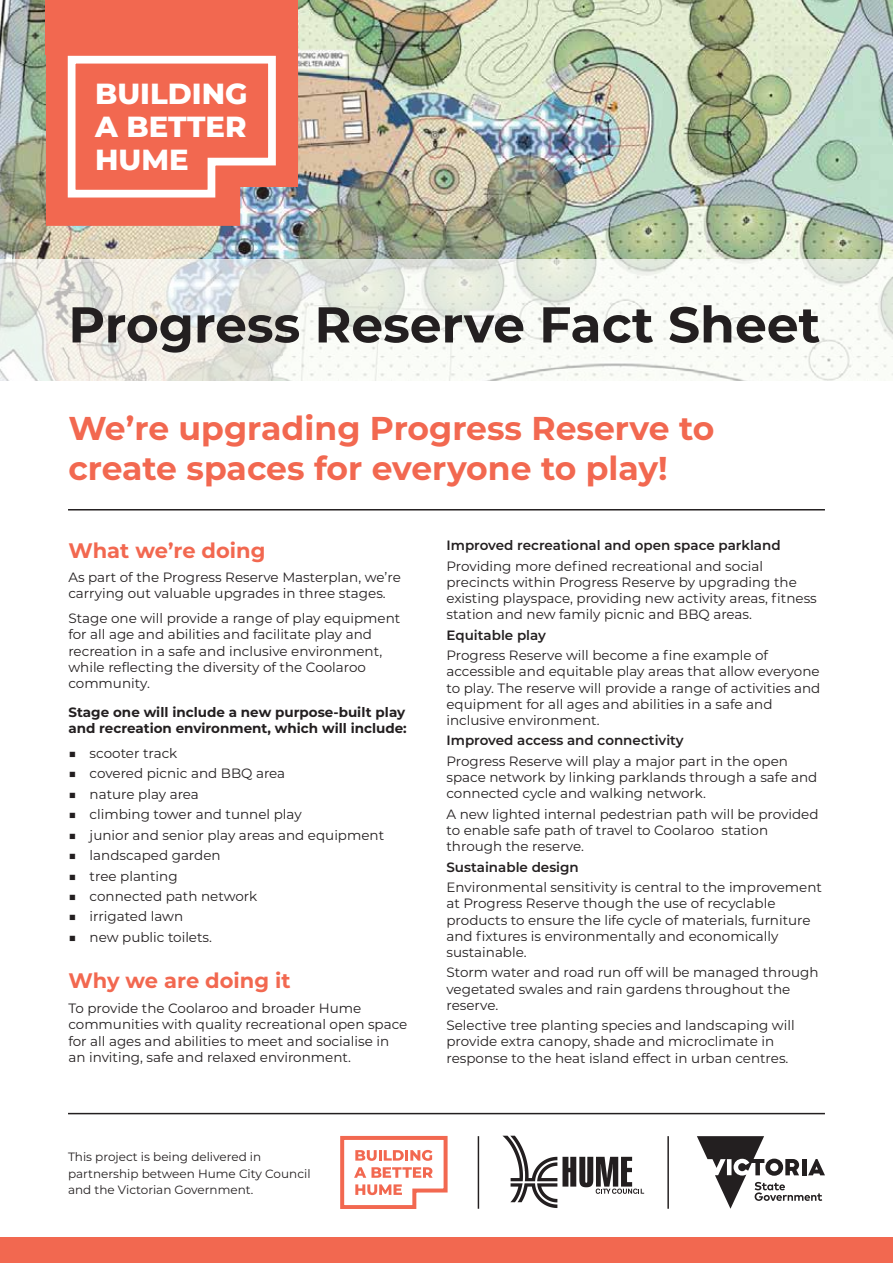
<style>
.page{position:relative;width:893px;height:1263px;background:#fff}
.page>*{position:absolute;margin:0;border:0;box-sizing:border-box;transform-origin:0 0}
.t1{font:700 50.25px "Montserrat";color:#231f20}
.t2{font:700 33px/39.6px "Montserrat";color:#f26850}
.t3{font:800 29.1px/33.2px "Montserrat";color:#fff;text-align:justify}
.t4{font:700 21px "Montserrat";color:#f26850}
.t5{font:13.5px/16.2px "Montserrat";color:#231f20}
.t6{font:600 13.5px "Montserrat";color:#231f20}
.t7{font:700 13.5px/16.2px "Montserrat";color:#231f20}
.t8{font:12px/16.5px "Montserrat";color:#231f20}
</style>
<div class="page">
<img style="left:0;top:0;width:893px;height:259px">
<svg style="left:46px;top:54px;width:252px;height:172px;background:#e67361"></svg>
<svg style="left:64px;top:54px;width:216px;height:147px;background:#f1816d"></svg>
<svg style="left:0;top:259px;width:893px;height:122px;fill:#f6f5f0"></svg>
<div style="left:46px;top:0;width:252px;height:54px;background:#f26850"></div>
<div style="left:0;top:1238px;width:893px;height:25px;background:#f26850"></div>
<svg style="left:503px;top:1136px;width:141px;height:72px"></svg>
<hr style="left:667px;top:1136px;width:2px;height:73px;background:#231f20">
<hr style="left:478px;top:1136px;width:1px;height:73px;background:#231f20">
<svg style="left:340px;top:1136px;width:108px;height:73px"></svg>
<svg style="left:697px;top:1136px;width:128px;height:73px"></svg>
<hr style="left:68px;top:1113px;width:757px;height:1px;background:#231f20">
<hr style="left:68px;top:509px;width:757px;height:1px;background:#231f20">
<h3 class="t3" style="left:95px;top:75px;width:154px">BUILDING A BETTER HUME</h3>
<h1 class="t1" style="left:68px;top:288px;width:753px">Progress Reserve Fact Sheet</h1>
<h2 class="t2" style="left:68px;top:407px;width:648px">We’re upgrading Progress Reserve to create spaces for everyone to play!</h2>
<h3 class="t4" style="left:68px;top:535px;width:199px">What we’re doing</h3>
<p class="t5" style="left:68px;top:569px;width:334px">As part of the Progress Reserve Masterplan, we’re carrying out valuable upgrades in three stages.</p>
<p class="t5" style="left:68px;top:610px;width:334px">Stage one will provide a range of play equipment for all age and abilities and facilitate play and recreation in a safe and inclusive environment, while reflecting the diversity of the Coolaroo community.</p>
<p class="t7" style="left:68px;top:703px;width:340px">Stage one will include a new purpose-built play and recreation environment, which will include:</p>
<p class="t5" style="left:68px;top:744px;width:110px">■ scooter track</p>
<p class="t5" style="left:68px;top:765px;width:218px">■ covered picnic and BBQ area</p>
<p class="t5" style="left:68px;top:785px;width:132px">■ nature play area</p>
<p class="t5" style="left:68px;top:806px;width:235px">■ climbing tower and tunnel play</p>
<p class="t5" style="left:68px;top:826px;width:317px">■ junior and senior play areas and equipment</p>
<p class="t5" style="left:68px;top:847px;width:154px">■ landscaped garden</p>
<p class="t5" style="left:68px;top:867px;width:111px">■ tree planting</p>
<p class="t5" style="left:68px;top:888px;width:190px">■ connected path network</p>
<p class="t5" style="left:68px;top:908px;width:116px">■ irrigated lawn</p>
<p class="t5" style="left:68px;top:928px;width:145px">■ new public toilets.</p>
<h3 class="t4" style="left:68px;top:966px;width:224px">Why we are doing it</h3>
<p class="t5" style="left:68px;top:1000px;width:340px">To provide the Coolaroo and broader Hume communities with quality recreational open space for all ages and abilities to meet and socialise in an inviting, safe and relaxed environment.</p>
<p class="t8" style="left:68px;top:1148px;width:244px">This project is being delivered in partnership between Hume City Council and the Victorian Government.</p>
<p class="t6" style="left:446px;top:536px;width:336px">Improved recreational and open space parkland</p>
<p class="t5" style="left:446px;top:557px;width:372px">Providing more defined recreational and social precincts within Progress Reserve by upgrading the existing playspace, providing new activity areas, fitness station and new family picnic and BBQ areas.</p>
<p class="t6" style="left:446px;top:625px;width:101px">Equitable play</p>
<p class="t5" style="left:446px;top:647px;width:375px">Progress Reserve will become a fine example of accessible and equitable play areas that allow everyone to play. The reserve will provide a range of activities and equipment for all ages and abilities in a safe and inclusive environment.</p>
<p class="t6" style="left:446px;top:731px;width:239px">Improved access and connectivity</p>
<p class="t5" style="left:446px;top:752px;width:372px">Progress Reserve will play a major part in the open space network by linking parklands through a safe and connected cycle and walking network.</p>
<p class="t5" style="left:446px;top:805px;width:373px">A new lighted internal pedestrian path will be provided to enable safe path of travel to Coolaroo station through the reserve.</p>
<p class="t6" style="left:446px;top:857px;width:134px">Sustainable design</p>
<p class="t5" style="left:446px;top:879px;width:377px">Environmental sensitivity is central to the improvement at Progress Reserve though the use of recyclable products to ensure the life cycle of materials, furniture and fixtures is environmentally and economically sustainable.</p>
<p class="t5" style="left:446px;top:964px;width:374px">Storm water and road run off will be managed through vegetated swales and rain gardens throughout the reserve.</p>
<p class="t5" style="left:446px;top:1017px;width:350px">Selective tree planting species and landscaping will provide extra canopy, shade and microclimate in response to the heat island effect in urban centres.</p>
</div>
